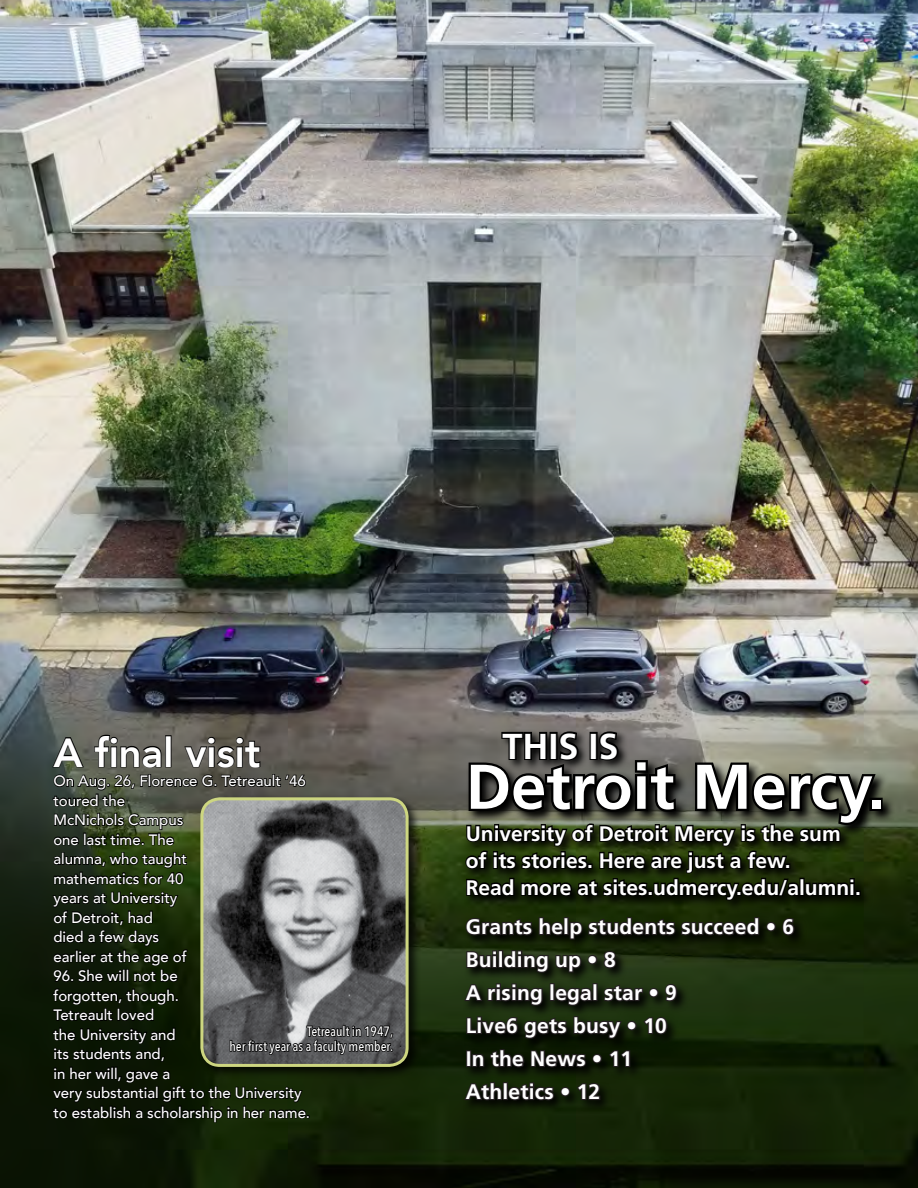
<style>
.page{position:relative;width:918px;height:1188px;background:#fff}
.page>*{position:absolute;margin:0;border:0;box-sizing:border-box;transform-origin:0 0}
.Spiritus_NEW_Copy_Bo{font:700 63px "Frutiger LT Std";color:#fff}
.t1{font:800 40.5px "Avenir";letter-spacing:-.005em;color:#fff}
.Spiritus_NEW_Copy_Bo-2{font:700 36px "Frutiger LT Std";color:#fff}
.t2{font:700 21px/27px "Frutiger LT Std";letter-spacing:.005em;color:#fff}
.t3{font:500 15px/19.5px "Avenir";letter-spacing:-.005em;color:#fff}
.t4{font:500 13.5px/15px "Avenir Next Condensed";color:#fff;text-align:right}
</style>
<div class="page">
<img style="left:0;top:0;width:918px;height:1188px">
<svg style="left:463px;top:1102px;width:343px;height:9px;background:#122005"></svg>
<div style="left:499px;top:728px;width:131px;height:44px;background:#7c7773"></div>
<svg style="left:879px;top:758px;width:15px;height:80px"></svg>
<svg style="left:463px;top:730px;width:416px;height:372px;background:#232c18"></svg>
<div style="left:869px;top:798px;width:14px;height:13px;border:4px solid #000"></div>
<div style="left:198px;top:794px;width:223px;height:285px;background:#000;opacity:.75"></div>
<img style="left:394px;top:799px;width:13px;height:266px">
<svg style="left:51px;top:734px;width:343px;height:389px;background:#41463c"></svg>
<p class="t1" style="left:53px;top:721px;width:209px">A final visit</p>
<p class="t3" style="left:53px;top:770px;width:254px">On Aug. 26, Florence G. Tetreault ’46 toured the<br>McNichols Campus<br>one last time. The<br>alumna, who taught<br>mathematics for 40<br>years at University<br>of Detroit, had<br>died a few days<br>earlier at the age of</p>
<p class="t3" style="left:53px;top:965px;width:258px">96. She will not be<br>forgotten, though.<br>Tetreault loved<br>the University and<br>its students and,<br>in her will, gave a<br>very substantial gift to the University to establish a scholarship in her name.</p>
<p class="t4" style="left:229px;top:1024px;width:165px">Tetreault in 1947,<br>her first year as a faculty member.</p>
<p class="Spiritus_NEW_Copy_Bo-2" style="left:503px;top:725px;width:118px">THIS IS</p>
<p class="Spiritus_NEW_Copy_Bo" style="left:466px;top:749px;width:421px">Detroit Mercy.</p>
<p class="t2" style="left:466px;top:820px;width:397px">University of Detroit Mercy is the sum of its stories. Here are just a few.<br>Read more at sites.udmercy.edu/alumni.</p>
<p class="t2" style="left:466px;top:913px;width:330px">Grants help students succeed • 6</p>
<p class="t2" style="left:466px;top:946px;width:151px">Building up • 8</p>
<p class="t2" style="left:466px;top:979px;width:213px">A rising legal star • 9</p>
<p class="t2" style="left:466px;top:1012px;width:203px">Live6 gets busy • 10</p>
<p class="t2" style="left:466px;top:1045px;width:168px">In the News • 11</p>
<p class="t2" style="left:466px;top:1078px;width:136px">Athletics • 12</p>
</div>
